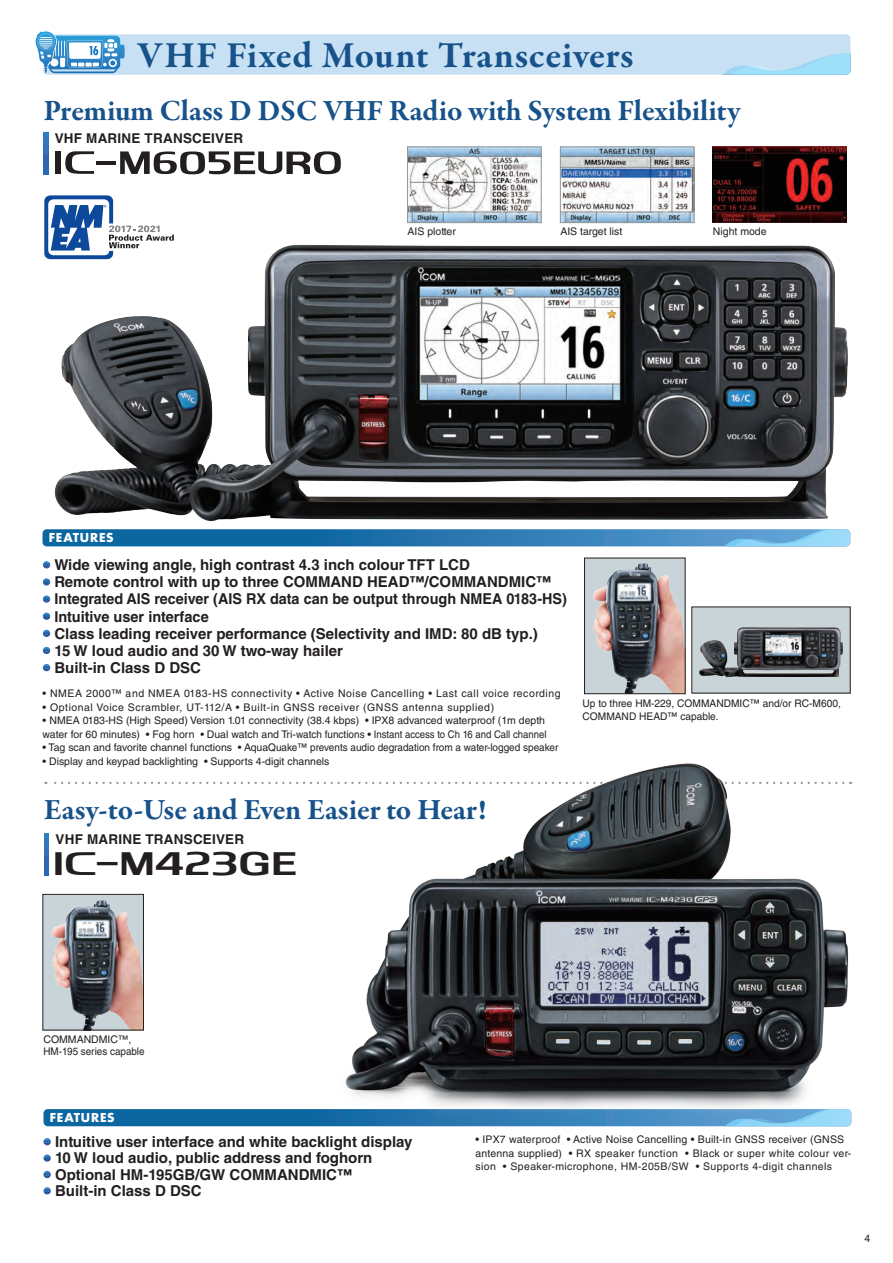
<style>
.page{position:relative;width:893px;height:1263px;background:#fff}
.page>*{position:absolute;margin:0;border:0;box-sizing:border-box;transform-origin:0 0}
.t1{font:700 37.5px "Garamond Premr Pro";letter-spacing:.015em;color:#17528b}
.t2{font:700 30px "Garamond Premr Pro";letter-spacing:-.005em;color:#17528b}
.t3{font:28.5px "Icom CI PRODUCT";letter-spacing:-.03em;color:#231f20}
.t4{font:700 15px/17.1px "Helvetica LT Std";color:#231f20}
.t5{font:700 13.5px "Helvetica LT Std";letter-spacing:.015em;color:#231f20}
.t6{font:700 12px "Futura Std";letter-spacing:.055em;color:#fff}
.t7{font:10.5px/12.6px "Helvetica LT Std";color:#231f20}
.t8{font:10.5px/13.5px "Helvetica LT Std";letter-spacing:.04em;color:#231f20}
.t9{font:10.5px "Helvetica LT Std";letter-spacing:.05em;color:#231f20}
</style>
<div class="page">
<div style="left:43px;top:34px;width:807px;height:41px;background:#c7e0f3;border-radius:4px"></div>
<svg style="left:722px;top:53px;width:128px;height:22px"></svg>
<svg style="left:35px;top:31px;width:90px;height:43px"></svg>
<svg style="left:43px;top:561px;width:7px;height:7px"></svg>
<svg style="left:43px;top:578px;width:7px;height:8px"></svg>
<svg style="left:43px;top:595px;width:7px;height:8px"></svg>
<svg style="left:43px;top:612px;width:7px;height:8px"></svg>
<svg style="left:43px;top:630px;width:7px;height:7px"></svg>
<svg style="left:43px;top:647px;width:7px;height:7px"></svg>
<svg style="left:43px;top:664px;width:7px;height:7px"></svg>
<svg style="left:45px;top:782px;width:288px;height:2px"></svg>
<img style="left:586px;top:560px;width:97px;height:132px">
<div style="left:584px;top:558px;width:101px;height:136px;border:1px solid #231f20"></div>
<img style="left:45px;top:896px;width:97px;height:132px">
<div style="left:43px;top:894px;width:101px;height:136px;border:1px solid #231f20"></div>
<svg style="left:44px;top:1138px;width:7px;height:7px"></svg>
<svg style="left:44px;top:1154px;width:7px;height:8px"></svg>
<svg style="left:44px;top:1171px;width:7px;height:7px"></svg>
<svg style="left:44px;top:1187px;width:7px;height:7px"></svg>
<div style="left:44px;top:1109px;width:291px;height:17px;background:#0c67a1"></div>
<svg style="left:44px;top:833px;width:5px;height:42px"></svg>
<div style="left:692px;top:607px;width:158px;height:86px;background:#c9d4d9"></div>
<img style="left:699px;top:632px;width:144px;height:46px">
<img style="left:53px;top:245px;width:795px;height:277px">
<svg style="left:43px;top:133px;width:5px;height:41px"></svg>
<svg style="left:43px;top:529px;width:807px;height:17px;background:#3381b7"></svg>
<div style="left:55px;top:151px;width:6px;height:23px;background:#231f20"></div>
<svg style="left:65px;top:151px;width:29px;height:23px"></svg>
<hr style="left:97px;top:161px;width:19px;height:4px;background:#231f20">
<svg style="left:120px;top:151px;width:221px;height:23px"></svg>
<img style="left:409px;top:149px;width:130px;height:72px">
<div style="left:407px;top:147px;width:134px;height:76px;border:1px solid #939598"></div>
<img style="left:562px;top:149px;width:130px;height:72px">
<div style="left:560px;top:147px;width:134px;height:76px;border:1px solid #939598"></div>
<img style="left:713px;top:147px;width:134px;height:75px">
<img style="left:335px;top:763px;width:518px;height:363px">
<svg style="left:44px;top:195px;width:130px;height:64px"></svg>
<h1 class="t1" style="left:137px;top:32px;width:498px">VHF Fixed Mount Transceivers</h1>
<h2 class="t2" style="left:43px;top:92px;width:698px">Premium Class D DSC VHF Radio with System Flexibility</h2>
<p class="t5" style="left:55px;top:130px;width:190px">VHF MARINE TRANSCEIVER</p>
<p class="t7" style="left:407px;top:225px;width:50px">AIS plotter</p>
<p class="t7" style="left:560px;top:225px;width:64px">AIS target list</p>
<p class="t7" style="left:713px;top:225px;width:55px">Night mode</p>
<p class="t6" style="left:49px;top:530px;width:66px">FEATURES</p>
<p class="t4" style="left:54px;top:556px;width:514px">Wide viewing angle, high contrast 4.3 inch colour TFT LCD<br>Remote control with up to three COMMAND HEAD™/COMMANDMIC™ Integrated AIS receiver (AIS RX data can be output through NMEA 0183-HS)<br>Intuitive user interface<br>Class leading receiver performance (Selectivity and IMD: 80 dB typ.)<br>15 W loud audio and 30 W two-way hailer<br>Built-in Class D DSC</p>
<p class="t9" style="left:43px;top:687px;width:520px">• NMEA 2000™ and NMEA 0183-HS connectivity • Active Noise Cancelling • Last call voice recording</p>
<p class="t9" style="left:43px;top:701px;width:453px">• Optional Voice Scrambler, UT-112/A • Built-in GNSS receiver (GNSS antenna supplied)</p>
<p class="t7" style="left:43px;top:713px;width:505px;line-height:13.5px">• NMEA 0183-HS (High Speed) Version 1.01 connectivity (38.4 kbps) • IPX8 advanced waterproof (1m depth water for 60 minutes) • Fog horn • Dual watch and Tri-watch functions • Instant access to Ch 16 and Call channel</p>
<p class="t7" style="left:43px;top:741px;width:517px">• Tag scan and favorite channel functions • AquaQuake™ prevents audio degradation from a water-logged speaker</p>
<p class="t7" style="left:43px;top:754px;width:288px">• Display and keypad backlighting • Supports 4-digit channels</p>
<h2 class="t2" style="left:44px;top:791px;width:444px">Easy-to-Use and Even Easier to Hear!</h2>
<p class="t5" style="left:56px;top:830px;width:190px">VHF MARINE TRANSCEIVER</p>
<h3 class="t3" style="left:55px;top:845px;width:246px">|M423GE</h3>
<p class="t7" style="left:583px;top:697px;width:260px">Up to three HM-229, COMMANDMIC™ and/or RC-M600,<br>COMMAND HEAD™ capable.</p>
<p class="t7" style="left:43px;top:1033px;width:103px">COMMANDMIC™,<br>HM-195 series capable</p>
<p class="t6" style="left:50px;top:1109px;width:66px">FEATURES</p>
<h3 class="t4" style="left:55px;top:1133px;width:359px;line-height:16.4px">Intuitive user interface and white backlight display 10 W loud audio, public address and foghorn Optional HM-195GB/GW COMMANDMIC™<br>Built-in Class D DSC</h3>
<p class="t8" style="left:475px;top:1133px;width:377px">• IPX7 waterproof • Active Noise Cancelling • Built-in GNSS receiver (GNSS antenna supplied) • RX speaker function • Black or super white colour ver&shy;sion • Speaker-microphone, HM-205B/SW • Supports 4-digit channels</p>
<p class="t7" style="left:864px;top:1231px;width:7px">4</p>
</div>
